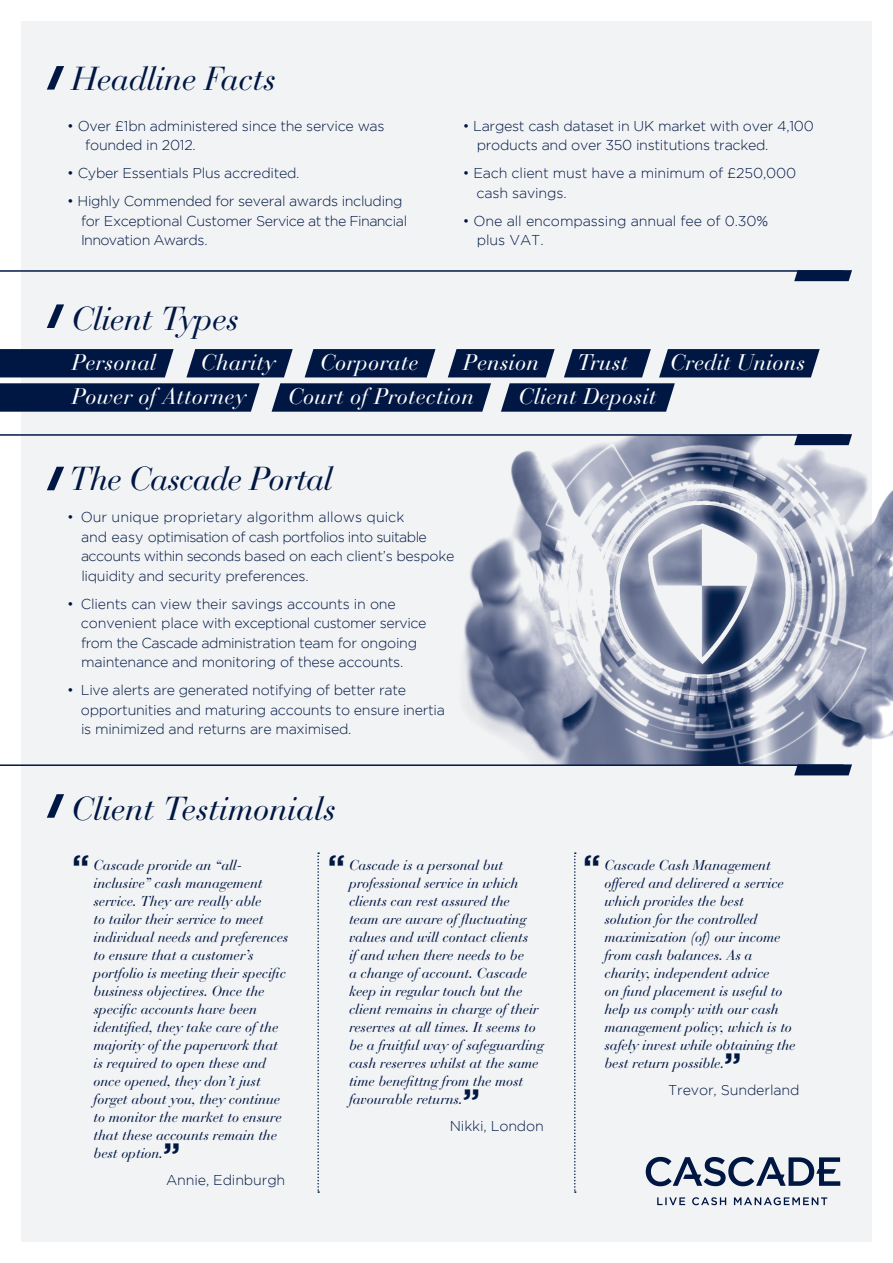
<style>
.page{position:relative;width:893px;height:1263px;background:#fff}
.page>*{position:absolute;margin:0;border:0;box-sizing:border-box;transform-origin:0 0}
.Sub_Header{font:italic 33px "Bauer Bodoni";letter-spacing:-.015em;color:#001744}
.Sub_Header-2{font:700 32.25px "Gotham";color:#001744}
.Sub_Header-3{font:italic 22.5px "Bauer Bodoni";letter-spacing:.005em;color:#fff}
.Sub_Header-4{font:italic 14.25px/18px "Bauer Bodoni";letter-spacing:-.01em;color:#001744}
.Sub_Header-5{font:300 14.25px/19.5px "Gotham";letter-spacing:-.02em;color:#001744}
</style>
<div class="page">
<div style="left:21px;top:21px;width:851px;height:1221px;background:#f2f3f4"></div>
<img style="left:464px;top:436px;width:429px;height:328px">
<div style="left:0;top:349px;width:174px;height:28px;background:#001744"></div>
<svg style="left:0;top:383px;width:260px;height:29px;background:#091f4a"></svg>
<svg style="left:272px;top:383px;width:219px;height:29px;background:#0e234e"></svg>
<svg style="left:186px;top:349px;width:107px;height:28px;background:#162b54"></svg>
<svg style="left:305px;top:349px;width:130px;height:28px;background:#0f244f"></svg>
<svg style="left:448px;top:349px;width:107px;height:28px;background:#142953"></svg>
<svg style="left:564px;top:349px;width:87px;height:28px;background:#192d56"></svg>
<svg style="left:659px;top:349px;width:161px;height:28px;background:#0e244e"></svg>
<svg style="left:501px;top:383px;width:174px;height:29px;background:#112650"></svg>
<svg style="left:657px;top:1197px;width:170px;height:8px"></svg>
<svg style="left:646px;top:1157px;width:194px;height:29px"></svg>
<svg style="left:47px;top:66px;width:17px;height:24px"></svg>
<svg style="left:47px;top:304px;width:17px;height:24px"></svg>
<svg style="left:47px;top:467px;width:17px;height:23px"></svg>
<svg style="left:47px;top:794px;width:17px;height:24px"></svg>
<hr style="left:0;top:270px;width:843px;height:2px;background:#001744">
<svg style="left:794px;top:270px;width:58px;height:11px"></svg>
<hr style="left:0;top:434px;width:843px;height:2px;background:#001744">
<svg style="left:794px;top:434px;width:58px;height:11px"></svg>
<hr style="left:0;top:764px;width:843px;height:2px;background:#001744">
<svg style="left:794px;top:764px;width:58px;height:11px"></svg>
<svg style="left:317px;top:852px;width:2px;height:341px"></svg>
<svg style="left:574px;top:852px;width:2px;height:341px"></svg>
<p class="Sub_Header" style="left:72px;top:59px;width:206px">Headline Facts</p>
<p class="Sub_Header-5" style="left:85px;top:116px;width:301px;text-indent:-18px">• Over £1bn administered since the service was founded in 2012.</p>
<p class="Sub_Header-5" style="left:67px;top:163px;width:234px">• Cyber Essentials Plus accredited.</p>
<p class="Sub_Header-5" style="left:81px;top:191px;width:328px;text-indent:-14px">• Highly Commended for several awards including for Exceptional Customer Service at the Financial<br>Innovation Awards.</p>
<p class="Sub_Header-5" style="left:477px;top:116px;width:339px;text-indent:-14px">• Largest cash dataset in UK market with over 4,100 products and over 350 institutions tracked.</p>
<p class="Sub_Header-5" style="left:476px;top:163px;width:321px;text-indent:-14px">• Each client must have a minimum of £250,000 cash savings.</p>
<p class="Sub_Header-5" style="left:477px;top:211px;width:293px;text-indent:-14px">• One all encompassing annual fee of 0.30% plus VAT.</p>
<p class="Sub_Header" style="left:72px;top:298px;width:169px">Client Types</p>
<p class="Sub_Header-3" style="left:72px;top:349px;width:86px">Personal</p>
<p class="Sub_Header-3" style="left:201px;top:349px;width:76px">Charity</p>
<p class="Sub_Header-3" style="left:320px;top:349px;width:100px">Corporate</p>
<p class="Sub_Header-3" style="left:463px;top:349px;width:77px">Pension</p>
<p class="Sub_Header-3" style="left:577px;top:349px;width:52px">Trust</p>
<p class="Sub_Header-3" style="left:670px;top:349px;width:137px">Credit Unions</p>
<p class="Sub_Header-3" style="left:72px;top:383px;width:176px">Power of Attorney</p>
<p class="Sub_Header-3" style="left:288px;top:383px;width:187px">Court of Protection</p>
<p class="Sub_Header-3" style="left:519px;top:383px;width:139px">Client Deposit</p>
<p class="Sub_Header" style="left:69px;top:459px;width:265px">The Cascade Portal</p>
<p class="Sub_Header-5" style="left:81px;top:507px;width:375px;text-indent:-14px">• Our unique proprietary algorithm allows quick<br>and easy optimisation of cash portfolios into suitable accounts within seconds based on each client’s bespoke liquidity and security preferences.</p>
<p class="Sub_Header-5" style="left:81px;top:594px;width:347px;text-indent:-14px">• Clients can view their savings accounts in one convenient place with exceptional customer service from the Cascade administration team for ongoing maintenance and monitoring of these accounts.</p>
<p class="Sub_Header-5" style="left:81px;top:680px;width:366px;text-indent:-14px">• Live alerts are generated notifying of better rate opportunities and maturing accounts to ensure inertia is minimized and returns are maximised.</p>
<p class="Sub_Header" style="left:72px;top:789px;width:266px">Client Testimonials</p>
<p class="Sub_Header-2" style="left:72px;top:847px;width:19px">“</p>
<p class="Sub_Header-4" style="left:94px;top:856px;width:196px">Cascade provide an “all&shy;inclusive” cash management service. They are really able<br>to tailor their service to meet individual needs and preferences to ensure that a customer’s portfolio is meeting their specific business objectives. Once the specific accounts have been identified, they take care of the majority of the paperwork that is required to open these and once opened, they don’t just forget about you, they continue to monitor the market to ensure that these accounts remain the best option.</p>
<p class="Sub_Header-2" style="left:328px;top:847px;width:19px">“</p>
<p class="Sub_Header-4" style="left:349px;top:856px;width:196px">Cascade is a personal but professional service in which clients can rest assured the<br>team are aware of fluctuating values and will contact clients<br>if and when there needs to be<br>a change of account. Cascade keep in regular touch but the client remains in charge of their reserves at all times. It seems to be a fruitful way of safeguarding cash reserves whilst at the same time benefittng from the most favourable returns.</p>
<p class="Sub_Header-2" style="left:463px;top:1081px;width:19px">”</p>
<p class="Sub_Header-5" style="left:450px;top:1116px;width:96px">Nikki, London</p>
<p class="Sub_Header-2" style="left:163px;top:1135px;width:19px">”</p>
<p class="Sub_Header-5" style="left:166px;top:1170px;width:121px">Annie, Edinburgh</p>
<p class="Sub_Header-2" style="left:583px;top:847px;width:19px">“</p>
<p class="Sub_Header-4" style="left:604px;top:856px;width:193px">Cascade Cash Management offered and delivered a service which provides the best<br>solution for the controlled maximization (of) our income from cash balances. As a charity, independent advice<br>on fund placement is useful to help us comply with our cash management policy, which is to safely invest while obtaining the best return possible.</p>
<p class="Sub_Header-2" style="left:724px;top:1045px;width:19px">”</p>
<p class="Sub_Header-5" style="left:668px;top:1080px;width:133px">Trevor, Sunderland</p>
</div>
